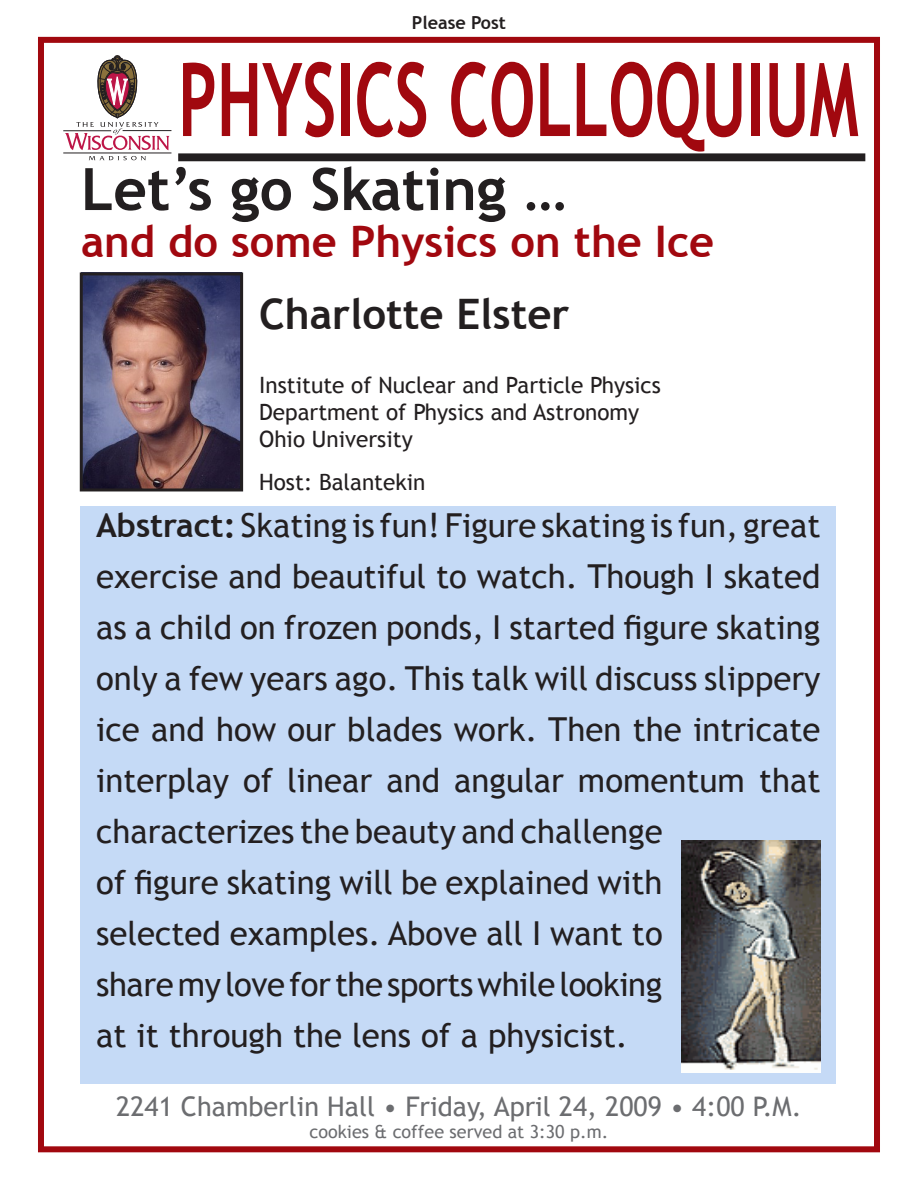
<style>
.page{position:relative;width:918px;height:1188px;background:#fff}
.page>*{position:absolute;margin:0;border:0;box-sizing:border-box;transform-origin:0 0}
.colloquium{font:700 102px "Trebuchet MS";color:#a1080f;scale:.65 1}
.t1{font:700 58.5px "Trebuchet MS";color:#231f20}
.t2{font:700 43.5px "Trebuchet MS";color:#a1080f}
.speaker_H1{font:700 42px "Trebuchet MS";color:#231f20}
.Abstract{font:33px/51px "Trebuchet MS";color:#231f20}
.date_location{font:27px "Trebuchet MS";color:#6c6d70}
.speaker_H2{font:22.5px/27px "Trebuchet MS";color:#231f20}
.date_location-2{font:18px "Trebuchet MS";color:#6c6d70}
.post{font:700 18px "Trebuchet MS";color:#231f20}
.s1{font-weight:700}
</style>
<div class="page">
<div style="left:38px;top:37px;width:842px;height:1115px;border:6px solid #a1080f"></div>
<hr style="left:63px;top:153px;width:108px;height:1px;background:#231f20">
<hr style="left:63px;top:131px;width:48px;height:1px;background:#231f20">
<hr style="left:123px;top:130px;width:48px;height:1px;background:#231f20">
<svg style="left:65px;top:55px;width:104px;height:105px"></svg>
<div style="left:179px;top:154px;width:686px;height:7px;background:#231f20"></div>
<div style="left:178px;top:153px;width:687px;height:8px;border:2px solid #231f20"></div>
<div style="left:80px;top:506px;width:756px;height:578px;background:#c5daf6"></div>
<img style="left:84px;top:276px;width:155px;height:211px">
<div style="left:80px;top:272px;width:163px;height:219px;border:3px solid #231f20"></div>
<img style="left:681px;top:841px;width:139px;height:231px">
<p class="post" style="left:412px;top:12px;width:96px">Please Post</p>
<p class="colloquium" style="left:178px;top:36px;width:1048px">PHYSICS COLLOQUIUM</p>
<h1 class="t1" style="left:81px;top:153px;width:487px">Let’s go Skating …</h1>
<h1 class="t2" style="left:81px;top:214px;width:635px">and do some Physics on the Ice</h1>
<p class="speaker_H1" style="left:259px;top:288px;width:312px">Charlotte Elster</p>
<p class="speaker_H2" style="left:259px;top:372px;width:403px">Institute of Nuclear and Particle Physics<br>Department of Physics and Astronomy<br>Ohio University</p>
<p class="speaker_H2" style="left:259px;top:469px;width:168px">Host: Balantekin</p>
<p class="Abstract" style="left:96px;top:501px;width:726px"><span class="s1">Abstract:</span> Skating is fun! Figure skating is fun, great exercise and beautiful to watch. Though I skated as a child on frozen ponds, I started figure skating only a few years ago. This talk will discuss slippery ice and how our blades work. Then the intricate interplay of linear and angular momentum that characterizes the beauty and challenge<br>of figure skating will be explained with<br>selected examples. Above all I want to<br>share my love for the sports while looking<br>at it through the lens of a physicist.</p>
<p class="date_location" style="left:116px;top:1091px;width:687px">2241 Chamberlin Hall • Friday, April 24, 2009 • 4:00 P.M.</p>
<p class="date_location-2" style="left:310px;top:1121px;width:300px">cookies &amp; coffee served at 3:30 p.m.</p>
</div>
